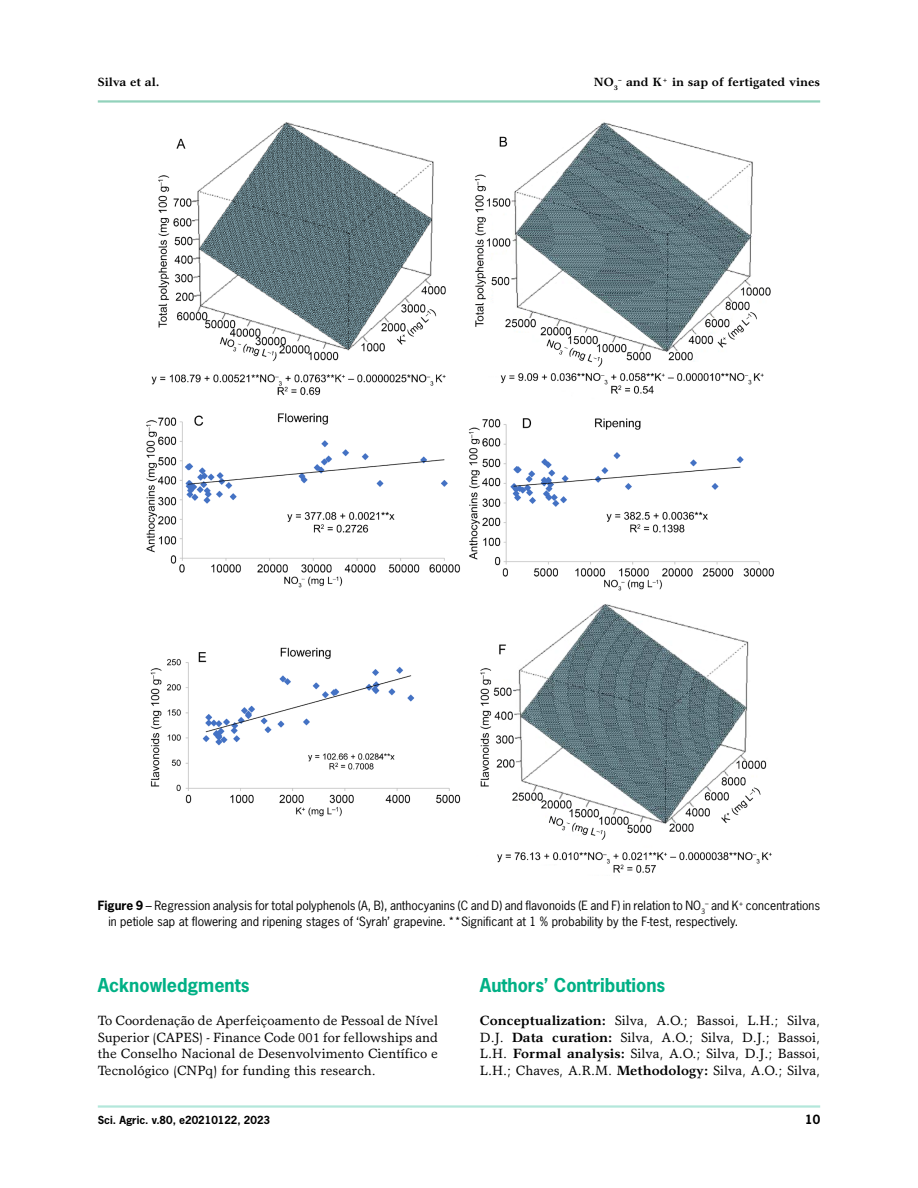
<style>
.page{position:relative;width:918px;height:1188px;background:#fff}
.page>*{position:absolute;margin:0;border:0;box-sizing:border-box;transform-origin:0 0}
.t1{font:700 18px "News Gothic";color:#00b085}
.t2{font:13.5px/16.5px "Garth Graphic";color:#000;text-align:justify}
.t3{font:12px/16.5px "News Gothic";color:#000}
.t4{font:700 12px "Garth Graphic";color:#000}
.t5{font:700 12px "News Gothic";color:#000}
.t6{font:700 10.5px "News Gothic";color:#000}
.s1{font-weight:700}
</style>
<div class="page">
<hr style="left:98px;top:1105px;width:722px;height:3px;background:#b3e7db">
<hr style="left:98px;top:100px;width:722px;height:3px;background:#92d2bb">
<img style="left:146px;top:122px;width:628px;height:751px">
<p class="t4" style="left:98px;top:75px;width:63px">Silva et al.</p>
<p class="t4" style="left:594px;top:75px;width:228px">NO<sub>3</sub><sup>–</sup> and K<sup>+</sup> in sap of fertigated vines</p>
<p class="t3" style="left:108px;top:897px;width:713px;text-indent:-11px"><span class="s1">Figure 9</span> – Regression analysis for total polyphenols (A, B), anthocyanins (C and D) and flavonoids (E and F) in relation to NO<sub>3</sub><sup>–</sup> and K<sup>+</sup> concentrations in petiole sap at flowering and ripening stages of ‘Syrah’ grapevine. **Significant at 1 % probability by the F-test, respectively.</p>
<h1 class="t1" style="left:98px;top:974px;width:153px">Acknowledgments</h1>
<p class="t2" style="left:98px;top:1012px;width:342px">To Coordenação de Aperfeiçoamento de Pessoal de Nível Superior (CAPES) - Finance Code 001 for fellowships and the Conselho Nacional de Desenvolvimento Científico e Tecnológico (CNPq) for funding this research.</p>
<p class="t6" style="left:98px;top:1113px;width:174px">Sci. Agric. v.80, e20210122, 2023</p>
<h1 class="t1" style="left:480px;top:974px;width:187px">Authors’ Contributions</h1>
<p class="t2" style="left:480px;top:1012px;width:342px"><span class="s1">Conceptualization:</span> Silva, A.O.; Bassoi, L.H.; Silva, D.J. <span class="s1">Data curation:</span> Silva, A.O.; Silva, D.J.; Bassoi, L.H. <span class="s1">Formal analysis:</span> Silva, A.O.; Silva, D.J.; Bassoi, L.H.; Chaves, A.R.M. <span class="s1">Methodology:</span> Silva, A.O.; Silva,</p>
<p class="t5" style="left:805px;top:1111px;width:16px">10</p>
</div>
